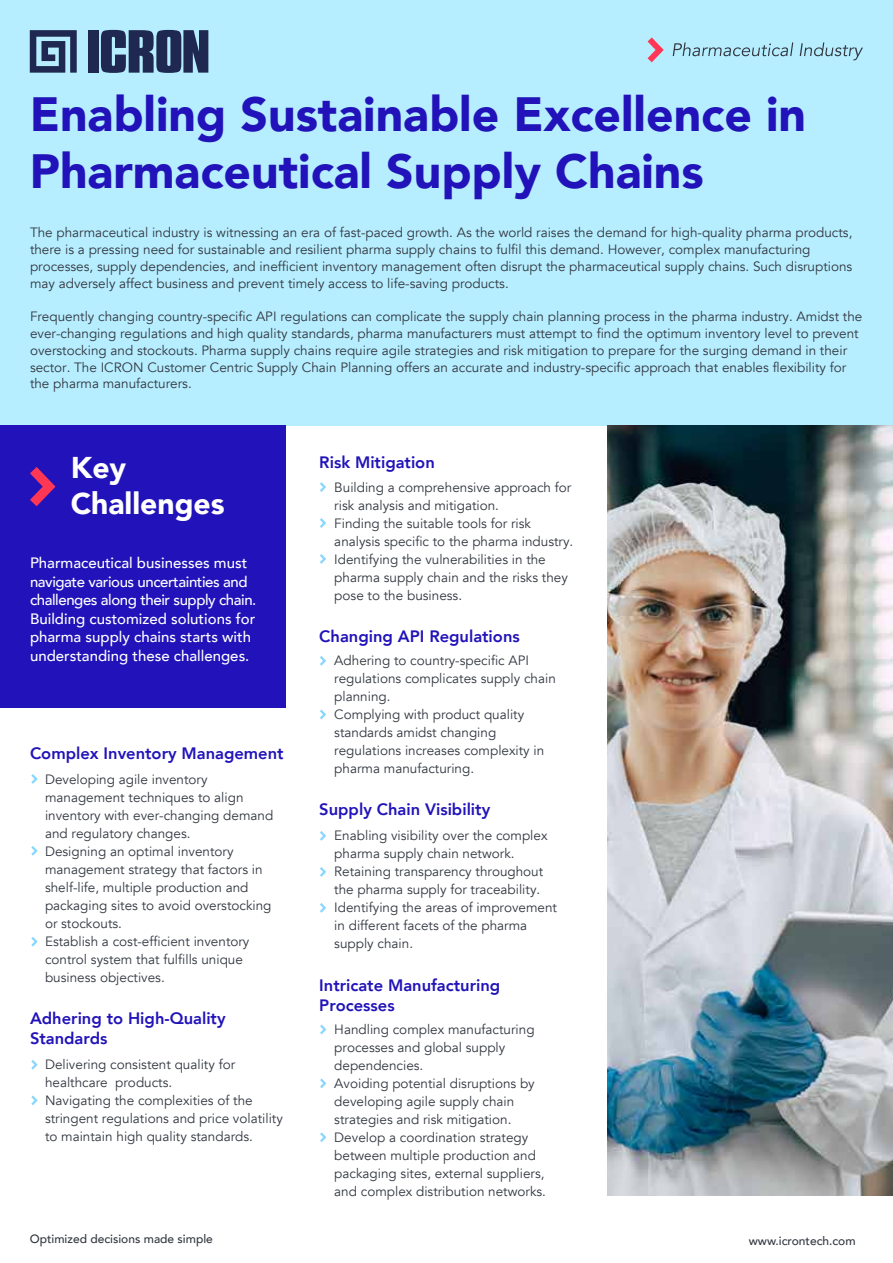
<style>
.page{position:relative;width:893px;height:1263px;background:#fff}
.page>*{position:absolute;margin:0;border:0;box-sizing:border-box;transform-origin:0 0}
.t1{font:900 48px/57px "Avenir";color:#2113b9}
.t2{font:900 30px/36px "Avenir";color:#fff}
.t3{font:800 16.5px/19.8px "Avenir";color:#2113b9}
.t4{font:500 15px/18.5px "Avenir";color:#fff}
.t5{font:13.5px/18px "Avenir";color:#323740}
.t6{font:500 12px "Avenir";color:#323740}
</style>
<div class="page">
<div style="left:0;top:0;width:893px;height:425px;background:#b6eeff"></div>
<div style="left:0;top:425px;width:285px;height:283px;background:#2113b9"></div>
<svg style="left:30px;top:30px;width:47px;height:43px"></svg>
<div style="left:88px;top:30px;width:10px;height:43px;background:#1e2850"></div>
<svg style="left:101px;top:30px;width:107px;height:43px;background:#3c4f72"></svg>
<svg style="left:30px;top:467px;width:26px;height:39px"></svg>
<svg style="left:648px;top:37px;width:16px;height:25px"></svg>
<svg style="left:673px;top:42px;width:120px;height:14px"></svg>
<svg style="left:800px;top:42px;width:63px;height:18px"></svg>
<img style="left:608px;top:425px;width:285px;height:771px">
<svg style="left:31px;top:774px;width:7px;height:10px"></svg>
<svg style="left:31px;top:846px;width:7px;height:10px"></svg>
<svg style="left:31px;top:937px;width:7px;height:9px"></svg>
<svg style="left:31px;top:1060px;width:7px;height:9px"></svg>
<svg style="left:31px;top:1095px;width:7px;height:10px"></svg>
<svg style="left:320px;top:554px;width:6px;height:10px"></svg>
<svg style="left:320px;top:518px;width:6px;height:10px"></svg>
<svg style="left:320px;top:482px;width:6px;height:10px"></svg>
<svg style="left:320px;top:867px;width:6px;height:10px"></svg>
<svg style="left:320px;top:903px;width:6px;height:10px"></svg>
<svg style="left:320px;top:831px;width:6px;height:10px"></svg>
<svg style="left:320px;top:709px;width:6px;height:10px"></svg>
<svg style="left:320px;top:656px;width:6px;height:10px"></svg>
<svg style="left:320px;top:1024px;width:6px;height:10px"></svg>
<svg style="left:320px;top:1078px;width:6px;height:10px"></svg>
<svg style="left:320px;top:1132px;width:6px;height:10px"></svg>
<h1 class="t1" style="left:30px;top:85px;width:778px">Enabling Sustainable Excellence in<br>Pharmaceutical Supply Chains</h1>
<p class="t5" style="left:30px;top:224px;width:824px;line-height:16.8px">The pharmaceutical industry is witnessing an era of fast-paced growth. As the world raises the demand for high-quality pharma products, there is a pressing need for sustainable and resilient pharma supply chains to fulfil this demand. However, complex manufacturing processes, supply dependencies, and inefficient inventory management often disrupt the pharmaceutical supply chains. Such disruptions may adversely affect business and prevent timely access to life-saving products.</p>
<p class="t5" style="left:30px;top:308px;width:834px;line-height:16.8px">Frequently changing country-specific API regulations can complicate the supply chain planning process in the pharma industry. Amidst the ever-changing regulations and high quality standards, pharma manufacturers must attempt to find the optimum inventory level to prevent overstocking and stockouts. Pharma supply chains require agile strategies and risk mitigation to prepare for the surging demand in their sector. The ICRON Customer Centric Supply Chain Planning offers an accurate and industry-specific approach that enables flexibility for the pharma manufacturers.</p>
<h2 class="t2" style="left:71px;top:449px;width:155px">Key<br>Challenges</h2>
<p class="t4" style="left:30px;top:553px;width:228px">Pharmaceutical businesses must navigate various uncertainties and challenges along their supply chain.<br>Building customized solutions for pharma supply chains starts with understanding these challenges.</p>
<p class="t3" style="left:30px;top:743px;width:255px">Complex Inventory Management</p>
<p class="t5" style="left:45px;top:770px;width:230px">Developing agile inventory management techniques to align inventory with ever-changing demand and regulatory changes.<br>Designing an optimal inventory management strategy that factors in shelf-life, multiple production and packaging sites to avoid overstocking or stockouts.<br>Establish a cost-efficient inventory control system that fulfills unique business objectives.</p>
<p class="t3" style="left:30px;top:1009px;width:197px">Adhering to High-Quality<br>Standards</p>
<p class="t5" style="left:45px;top:1056px;width:239px">Delivering consistent quality for healthcare products.<br>Navigating the complexities of the stringent regulations and price volatility to maintain high quality standards.</p>
<p class="t3" style="left:319px;top:452px;width:117px">Risk Mitigation</p>
<p class="t5" style="left:334px;top:478px;width:240px">Building a comprehensive approach for risk analysis and mitigation.<br>Finding the suitable tools for risk analysis specific to the pharma industry.<br>Identifying the vulnerabilities in the pharma supply chain and the risks they pose to the business.</p>
<p class="t3" style="left:319px;top:626px;width:202px">Changing API Regulations</p>
<p class="t5" style="left:334px;top:652px;width:223px">Adhering to country-specific API regulations complicates supply chain planning.<br>Complying with product quality standards amidst changing regulations increases complexity in pharma manufacturing.</p>
<p class="t3" style="left:319px;top:799px;width:172px">Supply Chain Visibility</p>
<p class="t5" style="left:334px;top:827px;width:224px">Enabling visibility over the complex pharma supply chain network.<br>Retaining transparency throughout the pharma supply for traceability.<br>Identifying the areas of improvement in different facets of the pharma supply chain.</p>
<p class="t3" style="left:319px;top:975px;width:182px">Intricate Manufacturing<br>Processes</p>
<p class="t5" style="left:334px;top:1021px;width:213px">Handling complex manufacturing processes and global supply dependencies.<br>Avoiding potential disruptions by developing agile supply chain strategies and risk mitigation.<br>Develop a coordination strategy between multiple production and packaging sites, external suppliers, and complex distribution networks.</p>
<p class="t6" style="left:30px;top:1228px;width:185px">Optimized decisions made simple</p>
<p class="t6" style="left:749px;top:1231px;width:108px">www.icrontech.com</p>
</div>
